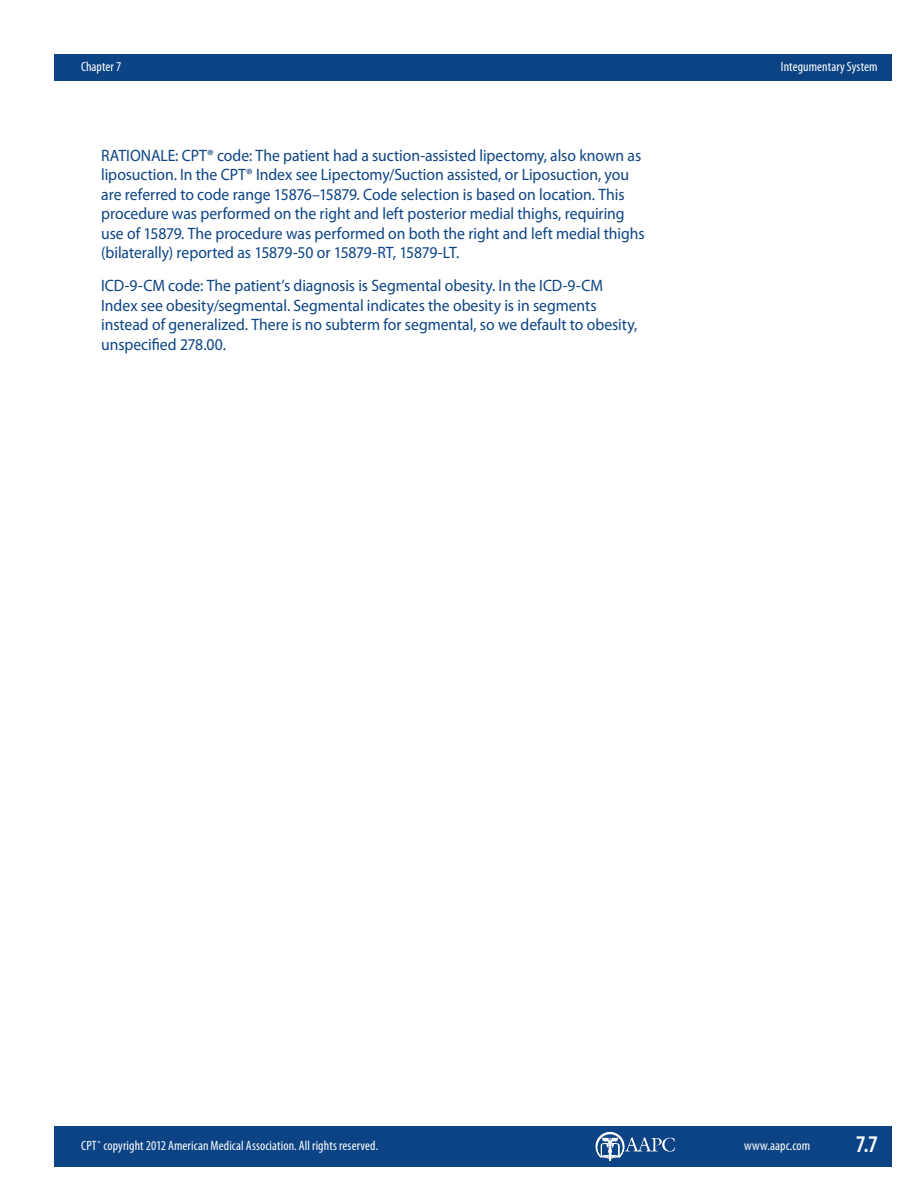
<style>
.page{position:relative;width:918px;height:1188px;background:#fff}
.page>*{position:absolute;margin:0;border:0;box-sizing:border-box;transform-origin:0 0}
.t1{font:600 condensed 24px "Myriad Pro";color:#fff}
.t2{font:16.5px/19.5px "Myriad Pro";color:#0c4384;scale:.95 1}
.t3{font:condensed 13.5px "Myriad Pro";letter-spacing:.01em;color:#fff}
</style>
<div class="page">
<div style="left:54px;top:1126px;width:837px;height:40px;background:#0c4384"></div>
<div style="left:54px;top:54px;width:837px;height:27px;background:#0c4384"></div>
<svg style="left:596px;top:1132px;width:79px;height:29px"></svg>
<p class="t3" style="left:81px;top:62px;width:42px">Chapter 7</p>
<p class="t3" style="left:781px;top:62px;width:98px">Integumentary System</p>
<p class="t2" style="left:101px;top:147px;width:574px">RATIONALE: CPT® code: The patient had a suction-assisted lipectomy, also known as liposuction. In the CPT® Index see Lipectomy/Suction assisted, or Liposuction, you are referred to code range 15876–15879. Code selection is based on location. This procedure was performed on the right and left posterior medial thighs, requiring use of 15879. The procedure was performed on both the right and left medial thighs (bilaterally) reported as 15879-50 or 15879-RT, 15879-LT.</p>
<p class="t2" style="left:101px;top:277px;width:566px">ICD-9-CM code: The patient’s diagnosis is Segmental obesity. In the ICD-9-CM Index see obesity/segmental. Segmental indicates the obesity is in segments instead of generalized. There is no subterm for segmental, so we default to obesity, unspecified 278.00.</p>
<p class="t3" style="left:81px;top:1141px;width:298px">CPT<sup>®</sup> copyright 2012 American Medical Association. All rights reserved.</p>
<p class="t3" style="left:744px;top:1141px;width:68px">www.aapc.com</p>
<h1 class="t1" style="left:856px;top:1130px;width:24px">7.7</h1>
</div>
